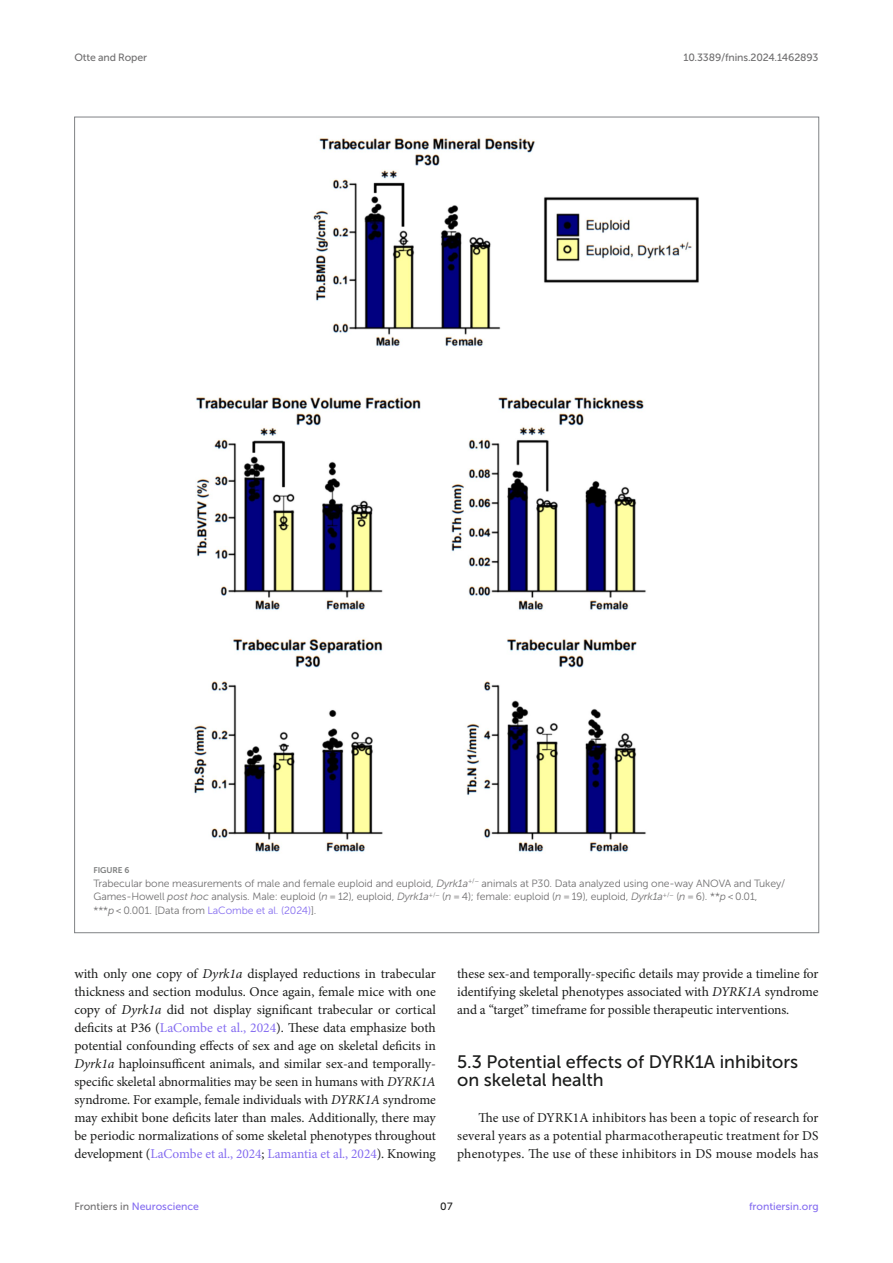
<style>
.page{position:relative;width:893px;height:1263px;background:#fff}
.page>*{position:absolute;margin:0;border:0;box-sizing:border-box;transform-origin:0 0}
.HEAD_2{font:18px/18px "Museo Sans 500";color:#1b1c1b}
.TEXT_FLUSH{font:13.5px/18px "Minion Pro";letter-spacing:-.005em;color:#1b1c1b;text-align:justify}
.FIG_LEG{font:10.5px/13.5px "Museo Sans 300";letter-spacing:-.01em;color:#706f70}
.t1{font:10.5px "Museo Sans 500";letter-spacing:-.015em;color:#706f70}
.t2{font:10.5px "Museo Sans 500";color:#856df0}
.t3{font:10.5px "Museo Sans 500";color:#1b1c1b}
.FIG_HD{font:8.25px "Museo Sans 700";letter-spacing:-.01em;color:#7e7f7f}
.s1{font-style:italic}
.s2{color:#856df0}
.s3{color:#706f70}
</style>
<div class="page">
<img style="left:194px;top:138px;width:505px;height:715px">
<p class="t1" style="left:74px;top:51px;width:74px">Otte and Roper</p>
<p class="t1" style="left:683px;top:51px;width:137px">10.3389/fnins.2024.1462893</p>
<p class="FIG_HD" style="left:94px;top:866px;width:37px">FIGURE 6</p>
<p class="FIG_LEG" style="left:94px;top:876px;width:693px">Trabecular bone measurements of male and female euploid and euploid, <span class="s1">Dyrk1a</span><sup>+/</sup><sup>−</sup> animals at P30. Data analyzed using one-way ANOVA and Tukey/<br>Games-Howell <span class="s1">post hoc</span> analysis. Male: euploid (<span class="s1">n</span> = 12), euploid, <span class="s1">Dyrk1a</span><sup>+/</sup><sup>−</sup> (<span class="s1">n</span> = 4); female: euploid (<span class="s1">n</span> = 19), euploid, <span class="s1">Dyrk1a</span><sup>+/</sup><sup>−</sup> (<span class="s1">n</span> = 6). **<span class="s1">p</span> &lt; 0.01,<br>***<span class="s1">p</span> &lt; 0.001. [Data from <span class="s2">LaCombe et al. (2024)</span>].</p>
<p class="TEXT_FLUSH" style="left:74px;top:965px;width:363px">with only one copy of <span class="s1">Dyrk1a</span> displayed reductions in trabecular thickness and section modulus. Once again, female mice with one copy of <span class="s1">Dyrk1a</span> did not display significant trabecular or cortical deficits at P36 (<span class="s2">LaCombe et al., 2024</span>). These data emphasize both potential confounding effects of sex and age on skeletal deficits in <span class="s1">Dyrk1a</span> haploinsufficent animals, and similar sex-and temporally&shy;specific skeletal abnormalities may be seen in humans with <span class="s1">DYRK1A </span>syndrome. For example, female individuals with <span class="s1">DYRK1A</span> syndrome may exhibit bone deficits later than males. Additionally, there may be periodic normalizations of some skeletal phenotypes throughout development (<span class="s2">LaCombe et al., 2024</span>; <span class="s2">Lamantia et al., 2024</span>). Knowing</p>
<p class="TEXT_FLUSH" style="left:457px;top:965px;width:363px">these sex-and temporally-specific details may provide a timeline for identifying skeletal phenotypes associated with <span class="s1">DYRK1A</span> syndrome and a “target” timeframe for possible therapeutic interventions.</p>
<p class="HEAD_2" style="left:457px;top:1053px;width:343px">5.3 Potential effects of DYRK1A inhibitors on skeletal health</p>
<p class="TEXT_FLUSH" style="left:457px;top:1109px;width:363px;text-indent:21px">The use of DYRK1A inhibitors has been a topic of research for several years as a potential pharmacotherapeutic treatment for DS phenotypes. The use of these inhibitors in DS mouse models has</p>
<p class="t2" style="left:74px;top:1200px;width:126px"><span class="s3">Frontiers in</span> Neuroscience</p>
<p class="t3" style="left:440px;top:1200px;width:14px">07</p>
<p class="t2" style="left:749px;top:1200px;width:71px">frontiersin.org</p>
</div>
